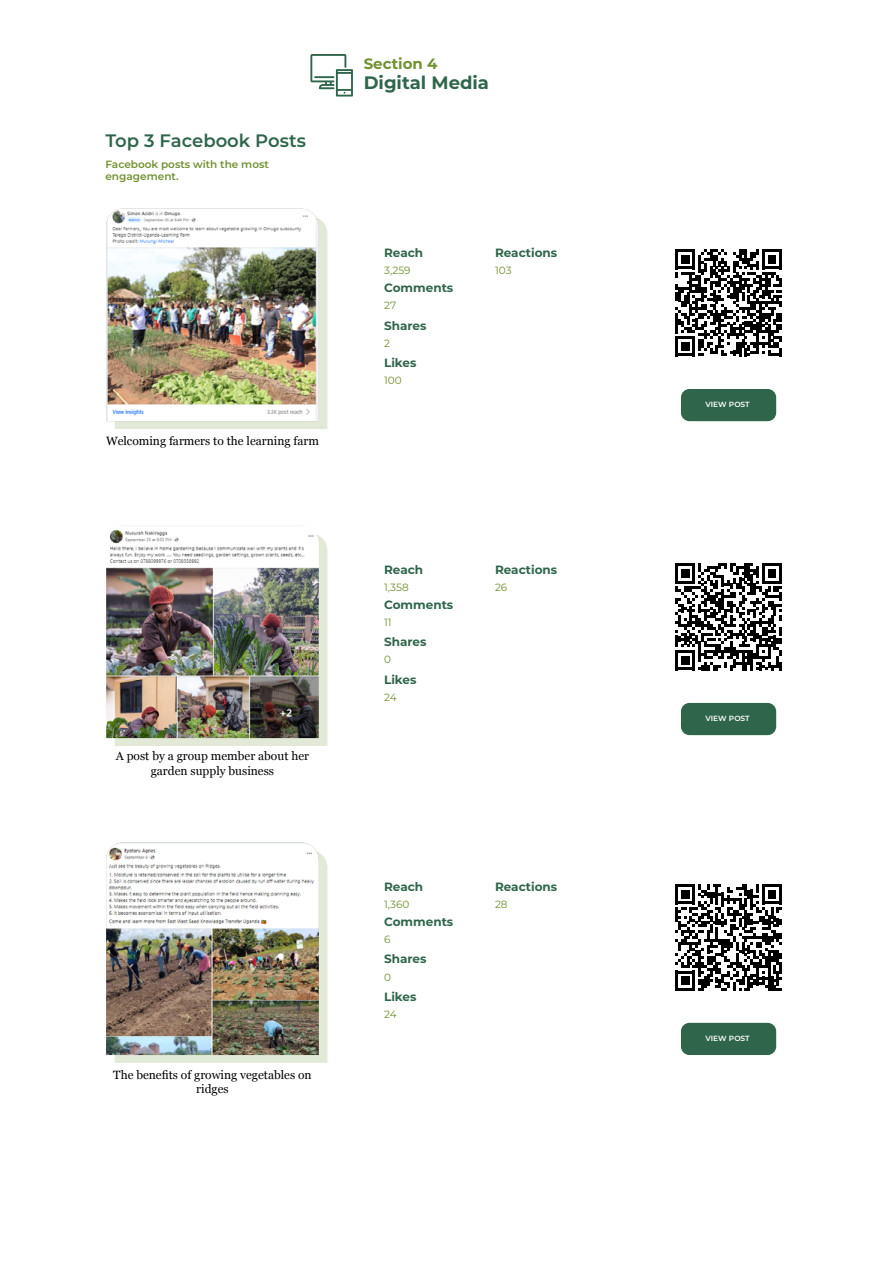
<style>
.page{position:relative;width:893px;height:1263px;background:#fff}
.page>*{position:absolute;margin:0;border:0;box-sizing:border-box;transform-origin:0 0}
.t1{font:600 18px "Montserrat";color:#2f664b}
.t2{font:700 18px "Montserrat";color:#2f664b}
.t3{font:700 15px "Montserrat";color:#709232}
.t4{font:12px/14.4px "Georgia";color:#000;text-align:center}
.t5{font:700 12px "Montserrat";color:#2f664b}
.t6{font:10.5px "Montserrat";color:#709130}
.t7{font:600 10.5px/12.6px "Montserrat";color:#709130}
.t8{font:600 7.5px "Montserrat";letter-spacing:-.005em;color:#fff}
</style>
<div class="page">
<svg style="left:115px;top:219px;width:212px;height:210px;background:#e1e8d6"></svg>
<img style="left:106px;top:209px;width:213px;height:212px">
<div style="left:681px;top:389px;width:95px;height:32px;background:#2f664b;border-radius:9px"></div>
<div style="left:681px;top:703px;width:95px;height:32px;background:#2f664b;border-radius:9px"></div>
<div style="left:681px;top:1023px;width:95px;height:32px;background:#2f664b;border-radius:9px"></div>
<div style="left:115px;top:536px;width:212px;height:210px;background:#e2e9d6"></div>
<img style="left:106px;top:530px;width:213px;height:208px">
<div style="left:115px;top:853px;width:212px;height:210px;background:#e2e9d6"></div>
<img style="left:106px;top:842px;width:213px;height:213px">
<svg style="left:675px;top:249px;width:107px;height:107px"></svg>
<svg style="left:675px;top:563px;width:107px;height:107px"></svg>
<svg style="left:675px;top:884px;width:107px;height:107px"></svg>
<svg style="left:310px;top:54px;width:43px;height:43px"></svg>
<h1 class="t1" style="left:105px;top:128px;width:202px">Top 3 Facebook Posts</h1>
<p class="t7" style="left:105px;top:157px;width:165px">Facebook posts with the most engagement.</p>
<p class="t4" style="left:106px;top:433px;width:214px">Welcoming farmers to the learning farm</p>
<p class="t3" style="left:364px;top:52px;width:75px">Section 4</p>
<h1 class="t2" style="left:364px;top:70px;width:127px">Digital Media</h1>
<p class="t5" style="left:384px;top:244px;width:41px">Reach</p>
<p class="t5" style="left:495px;top:244px;width:64px">Reactions</p>
<p class="t6" style="left:384px;top:263px;width:28px">3,259</p>
<p class="t5" style="left:384px;top:279px;width:71px">Comments</p>
<p class="t6" style="left:384px;top:298px;width:14px">27</p>
<p class="t5" style="left:384px;top:317px;width:44px">Shares</p>
<p class="t6" style="left:384px;top:336px;width:7px">2</p>
<p class="t5" style="left:384px;top:354px;width:34px">Likes</p>
<p class="t6" style="left:384px;top:373px;width:19px">100</p>
<p class="t6" style="left:495px;top:263px;width:18px">103</p>
<p class="t4" style="left:116px;top:748px;width:195px">A post by a group member about her garden supply business</p>
<p class="t4" style="left:113px;top:1067px;width:200px">The benefits of growing vegetables on ridges</p>
<p class="t5" style="left:384px;top:561px;width:41px">Reach</p>
<p class="t6" style="left:384px;top:580px;width:26px">1,358</p>
<p class="t5" style="left:384px;top:596px;width:71px">Comments</p>
<p class="t6" style="left:384px;top:615px;width:9px">11</p>
<p class="t5" style="left:384px;top:633px;width:44px">Shares</p>
<p class="t6" style="left:384px;top:652px;width:8px">0</p>
<p class="t5" style="left:384px;top:671px;width:34px">Likes</p>
<p class="t6" style="left:384px;top:690px;width:14px">24</p>
<p class="t5" style="left:495px;top:561px;width:64px">Reactions</p>
<p class="t6" style="left:495px;top:580px;width:14px">26</p>
<p class="t5" style="left:384px;top:878px;width:41px">Reach</p>
<p class="t6" style="left:384px;top:897px;width:27px">1,360</p>
<p class="t5" style="left:384px;top:913px;width:71px">Comments</p>
<p class="t6" style="left:384px;top:932px;width:8px">6</p>
<p class="t5" style="left:384px;top:950px;width:44px">Shares</p>
<p class="t6" style="left:384px;top:969px;width:8px">0</p>
<p class="t5" style="left:384px;top:988px;width:34px">Likes</p>
<p class="t6" style="left:384px;top:1007px;width:14px">24</p>
<p class="t5" style="left:495px;top:878px;width:64px">Reactions</p>
<p class="t6" style="left:495px;top:897px;width:14px">28</p>
<p class="t8" style="left:705px;top:399px;width:46px">VIEW POST</p>
<p class="t8" style="left:705px;top:713px;width:46px">VIEW POST</p>
<p class="t8" style="left:705px;top:1033px;width:46px">VIEW POST</p>
</div>
